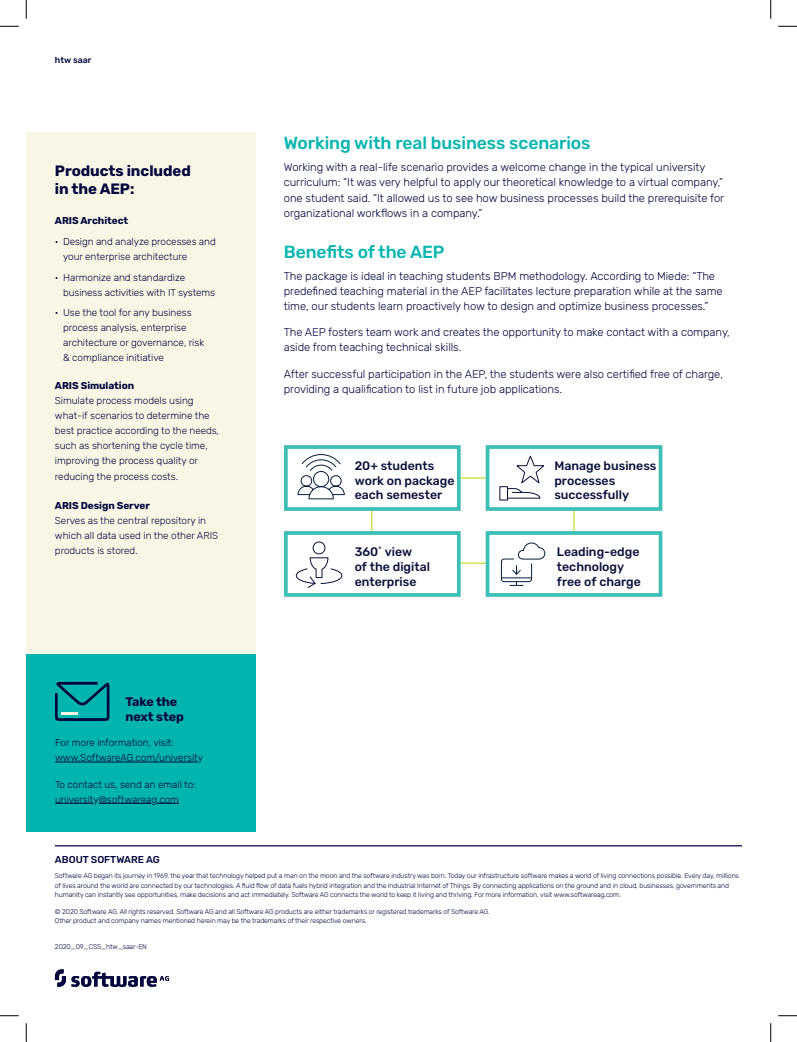
<style>
.page{position:relative;width:797px;height:1042px;background:#fff}
.page>*{position:absolute;margin:0;border:0;box-sizing:border-box;transform-origin:0 0}
.t1{font:500 17.5px "Rubik";letter-spacing:-.005em;color:#00b5ae}
.t2{font:700 15px/18px "Rubik";letter-spacing:-.005em;color:#02063d}
.t3{font:700 12.5px/15px "Rubik";letter-spacing:-.005em;color:#02063d}
.t4{font:500 12.25px/14.8px "Rubik";color:#0a103b}
.t5{font:300 11.25px/15px "Rubik";letter-spacing:-.005em;color:#02063d}
.t6{font:300 10px/15px "Rubik";letter-spacing:-.005em;color:#02063d}
.t7{font:700 10px "Rubik";letter-spacing:-.005em;color:#02063d}
.t8{font:500 10px "Rubik";color:#02063d}
.t9{font:500 8.75px "Rubik";color:#02063d}
.t10{font:300 6.88px/9.4px "Rubik";letter-spacing:-.015em;color:#02063d}
</style>
<div class="page">
<svg style="left:55px;top:969px;width:114px;height:17px"></svg>
<hr style="left:55px;top:844px;width:687px;height:2px;background:#02063d">
<div style="left:26px;top:133px;width:229px;height:525px;background:#f9f6e6"></div>
<div style="left:26px;top:654px;width:229px;height:177px;background:#00b5ae"></div>
<hr style="left:55px;top:761px;width:143px;height:1px;background:#02063d">
<hr style="left:55px;top:802px;width:38px;height:1px;background:#02063d">
<hr style="left:99px;top:802px;width:52px;height:1px;background:#02063d">
<svg style="left:157px;top:802px;width:22px;height:1px"></svg>
<svg style="left:55px;top:681px;width:54px;height:39px"></svg>
<hr style="left:62px;top:711px;width:16px;height:3px;background:#f9f6e6">
<svg style="left:371px;top:510px;width:1px;height:21px"></svg>
<svg style="left:573px;top:510px;width:1px;height:21px"></svg>
<svg style="left:460px;top:562px;width:25px;height:1px"></svg>
<svg style="left:460px;top:477px;width:25px;height:1px"></svg>
<div style="left:485px;top:445px;width:177px;height:65px;background:#fff;border:4px solid #3ebfb6"></div>
<div style="left:284px;top:531px;width:176px;height:65px;background:#fff;border:4px solid #3ebfb6"></div>
<div style="left:485px;top:531px;width:177px;height:65px;background:#fff;border:4px solid #3ebfb6"></div>
<div style="left:284px;top:445px;width:176px;height:65px;background:#fff;border:4px solid #3ebfb6"></div>
<svg style="left:297px;top:454px;width:48px;height:45px"></svg>
<svg style="left:295px;top:541px;width:48px;height:47px"></svg>
<svg style="left:500px;top:542px;width:45px;height:44px"></svg>
<svg style="left:499px;top:455px;width:46px;height:46px"></svg>
<svg style="left:0;top:25px;width:19px;height:2px"></svg>
<svg style="left:778px;top:25px;width:19px;height:2px"></svg>
<svg style="left:0;top:1015px;width:19px;height:1px"></svg>
<svg style="left:778px;top:1015px;width:19px;height:1px"></svg>
<svg style="left:25px;top:0;width:2px;height:19px"></svg>
<svg style="left:25px;top:1023px;width:2px;height:18px"></svg>
<svg style="left:770px;top:0;width:1px;height:19px"></svg>
<svg style="left:770px;top:1023px;width:1px;height:18px"></svg>
<p class="t9" style="left:55px;top:55px;width:38px">htw saar</p>
<h2 class="t2" style="left:55px;top:162px;width:137px">Products included in the AEP:</h2>
<h3 class="t7" style="left:55px;top:214px;width:75px">ARIS Architect</h3>
<h3 class="t6" style="left:63px;top:234px;width:154px;text-indent:-8px">• Design and analyze processes and your enterprise architecture</h3>
<h3 class="t6" style="left:63px;top:270px;width:154px;text-indent:-8px">• Harmonize and standardize business activities with IT systems</h3>
<h3 class="t6" style="left:63px;top:305px;width:143px;text-indent:-8px">• Use the tool for any business process analysis, enterprise architecture or governance, risk &amp; compliance initiative</h3>
<h3 class="t7" style="left:55px;top:380px;width:81px">ARIS Simulation</h3>
<h3 class="t6" style="left:55px;top:393px;width:165px">Simulate process models using what-if scenarios to determine the best practice according to the needs, such as shortening the cycle time, improving the process quality or reducing the process costs.</h3>
<h3 class="t7" style="left:55px;top:500px;width:96px">ARIS Design Server</h3>
<h3 class="t6" style="left:55px;top:513px;width:165px">Serves as the central repository in which all data used in the other ARIS products is stored.</h3>
<h3 class="t3" style="left:125px;top:694px;width:60px">Take the next step</h3>
<h3 class="t6" style="left:55px;top:735px;width:149px">For more information, visit: www.SoftwareAG.com/university</h3>
<h3 class="t6" style="left:55px;top:776px;width:142px">To contact us, send an email to: university@softwareag.com</h3>
<h1 class="t1" style="left:284px;top:133px;width:308px">Working with real business scenarios</h1>
<p class="t5" style="left:284px;top:160px;width:442px">Working with a real-life scenario provides a welcome change in the typical university curriculum: “It was very helpful to apply our theoretical knowledge to a virtual company,” one student said. “It allowed us to see how business processes build the prerequisite for organizational workflows in a company.”</p>
<h1 class="t1" style="left:284px;top:241px;width:162px">Benefits of the AEP</h1>
<p class="t5" style="left:284px;top:269px;width:440px">The package is ideal in teaching students BPM methodology. According to Miede: “The predefined teaching material in the AEP facilitates lecture preparation while at the same time, our students learn proactively how to design and optimize business processes.”</p>
<h3 class="t5" style="left:284px;top:325px;width:447px">The AEP fosters team work and creates the opportunity to make contact with a company, aside from teaching technical skills.</h3>
<h3 class="t5" style="left:284px;top:366px;width:441px">After successful participation in the AEP, the students were also certified free of charge, providing a qualification to list in future job applications.</h3>
<h3 class="t4" style="left:354px;top:458px;width:101px">20+ students work on package each semester</h3>
<h3 class="t4" style="left:554px;top:458px;width:104px">Manage business processes successfully</h3>
<h3 class="t4" style="left:354px;top:544px;width:77px">360˚ view<br>of the digital enterprise</h3>
<h3 class="t4" style="left:557px;top:544px;width:86px">Leading-edge technology free of charge</h3>
<h3 class="t8" style="left:55px;top:853px;width:106px">ABOUT SOFTWARE AG</h3>
<p class="t10" style="left:55px;top:871px;width:685px">Software AG began its journey in 1969, the year that technology helped put a man on the moon and the software industry was born. Today our infrastructure software makes a world of living connections possible. Every day, millions of lives around the world are connected by our technologies. A fluid flow of data fuels hybrid integration and the Industrial Internet of Things. By connecting applications on the ground and in cloud, businesses, governments and humanity can instantly see opportunities, make decisions and act immediately. Software AG connects the world to keep it living and thriving. For more information, visit www.softwareag.com.</p>
<p class="t10" style="left:55px;top:906px;width:436px">© 2020 Software AG. All rights reserved. Software AG and all Software AG products are either trademarks or registered trademarks of Software AG.<br>Other product and company names mentioned herein may be the trademarks of their respective owners.</p>
<p class="t10" style="left:55px;top:941px;width:94px">2020_09_CSS_htw_saar-EN</p>
</div>
